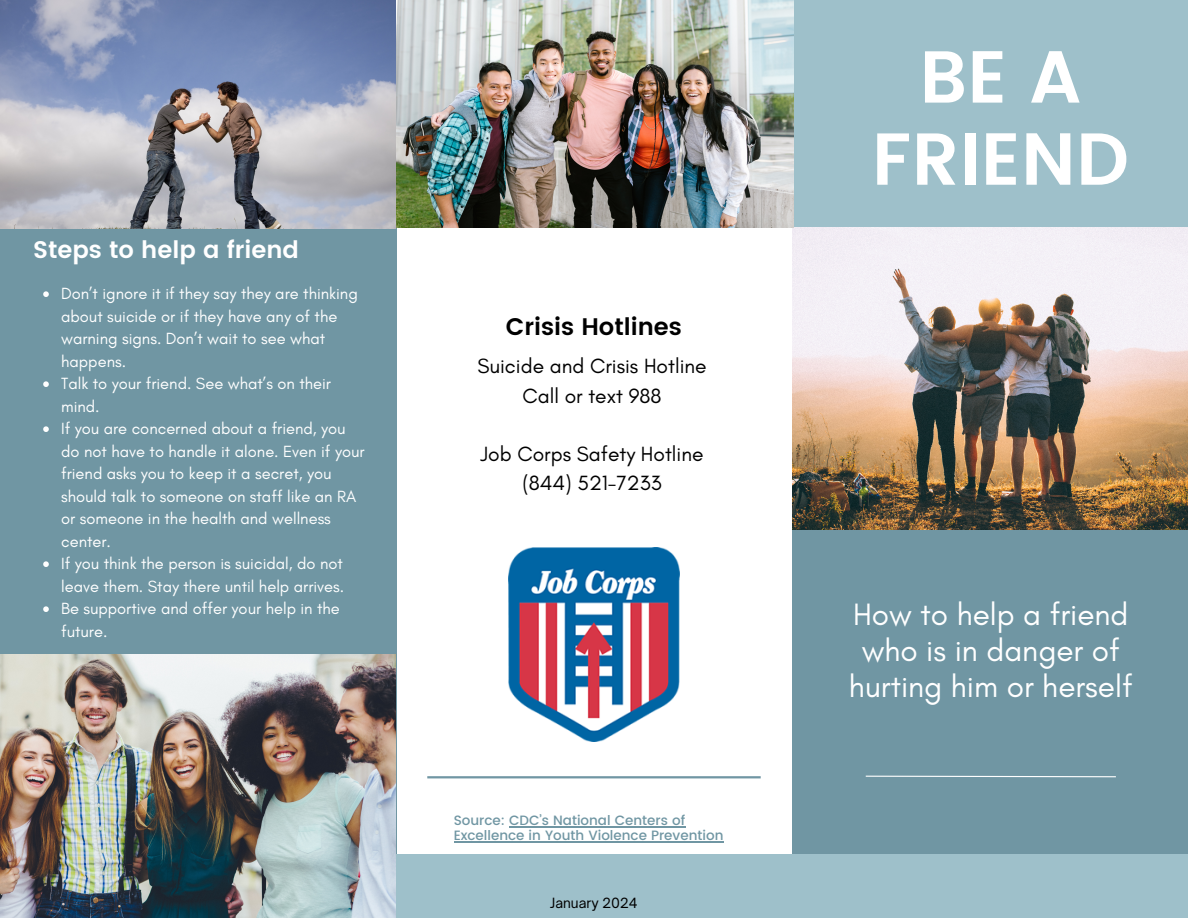
<style>
.page{position:relative;width:1188px;height:918px;background:#fff}
.page>*{position:absolute;margin:0;border:0;box-sizing:border-box;transform-origin:0 0}
.t1{font:600 73.5px/82.2px "Poppins";color:#fff;text-align:center}
.t2{font:31.5px "Glacial Indifference";color:#fff}
.t3{font:600 24px "Poppins";color:#fff}
.t4{font:600 24px "Poppins";color:#000}
.t5{font:21px "Glacial Indifference";color:#000}
.t6{font:16.5px/22.5px "Glacial Indifference";color:#fff}
.t7{font:500 13.5px/14.7px "Poppins";color:#7096a3}
.t8{font:13.5px "Open Sauce One";color:#000}
</style>
<div class="page">
<div style="left:792px;top:529px;width:396px;height:326px;background:#7096a3"></div>
<div style="left:792px;top:0;width:396px;height:228px;background:#9ec0ca"></div>
<div style="left:0;top:0;width:396px;height:918px;background:#7096a3"></div>
<div style="left:396px;top:855px;width:792px;height:63px;background:#9ec0ca"></div>
<svg style="left:865px;top:775px;width:251px;height:3px"></svg>
<img style="left:0;top:0;width:793px;height:228px">
<hr style="left:427px;top:776px;width:334px;height:2px;background:#7096a3">
<img style="left:0;top:654px;width:396px;height:264px">
<img style="left:792px;top:228px;width:396px;height:301px">
<img style="left:509px;top:547px;width:171px;height:195px">
<hr style="left:509px;top:826px;width:176px;height:2px;background:#7096a3">
<hr style="left:454px;top:841px;width:269px;height:1px;background:#7096a3">
<svg style="left:43px;top:291px;width:6px;height:6px"></svg>
<svg style="left:43px;top:381px;width:6px;height:6px"></svg>
<svg style="left:43px;top:426px;width:6px;height:6px"></svg>
<svg style="left:43px;top:561px;width:6px;height:6px"></svg>
<svg style="left:43px;top:606px;width:6px;height:6px"></svg>
<p class="t3" style="left:33px;top:235px;width:267px">Steps to help a friend</p>
<p class="t6" style="left:61px;top:282px;width:298px">Don’t ignore it if they say they are thinking about suicide or if they have any of the warning signs. Don’t wait to see what happens.</p>
<p class="t6" style="left:61px;top:372px;width:271px">Talk to your friend. See what’s on their mind.</p>
<p class="t6" style="left:61px;top:417px;width:305px">If you are concerned about a friend, you do not have to handle it alone. Even if your friend asks you to keep it a secret, you should talk to someone on staff like an RA or someone in the health and wellness center.</p>
<p class="t6" style="left:61px;top:552px;width:285px">If you think the person is suicidal, do not leave them. Stay there until help arrives.</p>
<p class="t6" style="left:61px;top:597px;width:280px">Be supportive and offer your help in the future.</p>
<p class="t4" style="left:506px;top:313px;width:177px">Crisis Hotlines</p>
<p class="t5" style="left:477px;top:353px;width:231px">Suicide and Crisis Hotline</p>
<p class="t5" style="left:523px;top:383px;width:141px">Call or text 988</p>
<p class="t5" style="left:481px;top:441px;width:224px">Job Corps Safety Hotline</p>
<p class="t5" style="left:522px;top:470px;width:141px">(844) 521-7233</p>
<p class="t7" style="left:454px;top:813px;width:271px">Source: CDC’s National Centers of<br>Excellence in Youth Violence Prevention</p>
<p class="t8" style="left:550px;top:895px;width:89px">January 2024</p>
<p class="t1" style="left:872px;top:36px;width:259px">BE A<br>FRIEND</p>
<p class="t2" style="left:853px;top:595px;width:277px">How to help a friend</p>
<p class="t2" style="left:862px;top:631px;width:260px">who is in danger of</p>
<p class="t2" style="left:849px;top:667px;width:285px">hurting him or herself</p>
</div>
